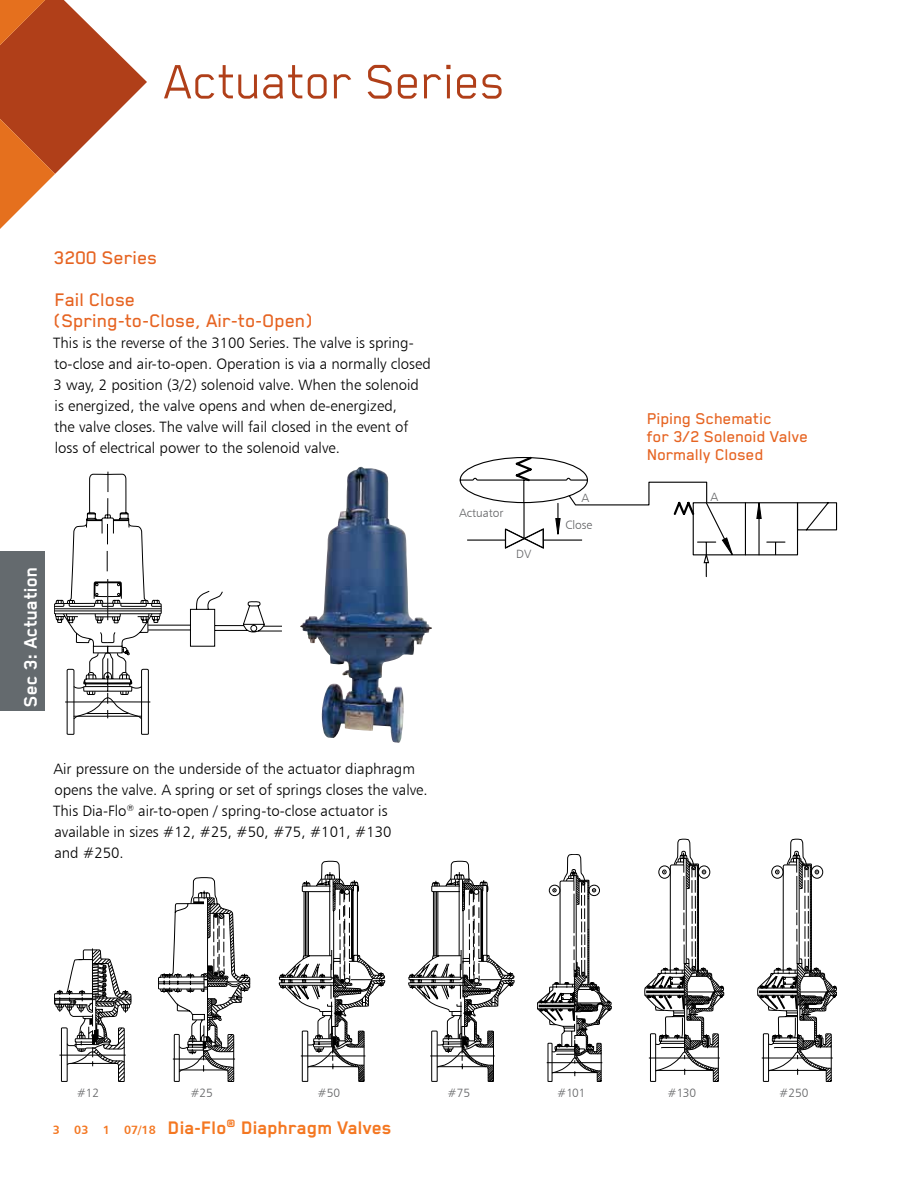
<style>
.page{position:relative;width:918px;height:1188px;background:#fff}
.page>*{position:absolute;margin:0;border:0;box-sizing:border-box;transform-origin:0 0}
.t1{font:55.5px "Blender Pro";letter-spacing:-.01em;color:#b03f19}
.t2{font:500 21px/42px "Blender Pro";color:#e66422}
.t3{font:700 21px "Blender Pro";color:#f47721}
.t4{font:700 21px "Blender Pro";color:#fff}
.t5{font:500 18px/18px "Blender Pro";color:#e66422}
.t6{font:15px/21px "Humanist 777 BT Light B";color:#000}
.t7{font:12px "Humanist 777 BT Light B";color:#636466}
.s1{font-family:"Humanist 777 BT Bold B";font-weight:400;font-size:12px}
</style>
<div class="page">
<svg style="left:0;top:0;width:147px;height:229px"></svg>
<svg style="left:459px;top:456px;width:379px;height:121px"></svg>
<svg style="left:537px;top:854px;width:75px;height:228px"></svg>
<svg style="left:54px;top:948px;width:77px;height:134px"></svg>
<svg style="left:644px;top:839px;width:80px;height:243px"></svg>
<svg style="left:158px;top:877px;width:92px;height:205px"></svg>
<svg style="left:757px;top:839px;width:80px;height:243px"></svg>
<svg style="left:279px;top:861px;width:106px;height:221px"></svg>
<svg style="left:408px;top:861px;width:107px;height:221px"></svg>
<svg style="left:54px;top:472px;width:228px;height:263px"></svg>
<img style="left:300px;top:467px;width:122px;height:276px">
<div style="left:0;top:551px;width:44px;height:160px;background:#646a6e"></div>
<h1 class="t1" style="left:164px;top:52px;width:344px">Actuator Series</h1>
<h2 class="t2" style="left:54px;top:236px;width:105px">3200 Series<br>Fail Close</h2>
<h2 class="t2" style="left:55px;top:299px;width:260px">(Spring-to-Close, Air-to-Open)</h2>
<p class="t6" style="left:53px;top:332px;width:379px">This is the reverse of the 3100 Series. The valve is spring&shy;to-close and air-to-open. Operation is via a normally closed 3 way, 2 position (3/2) solenoid valve. When the solenoid is energized, the valve opens and when de-energized,<br>the valve closes. The valve will fail closed in the event of loss of electrical power to the solenoid valve.</p>
<h2 class="t4" style="left:19px;top:707px;width:141px;rotate:-90deg">Sec 3: Actuation</h2>
<p class="t6" style="left:53px;top:758px;width:376px">Air pressure on the underside of the actuator diaphragm opens the valve. A spring or set of springs closes the valve.<br>This Dia-Flo<sup>®</sup> air-to-open / spring-to-close actuator is available in sizes #12, #25, #50, #75, #101, #130<br>and #250.</p>
<p class="t7" style="left:459px;top:505px;width:46px">Actuator</p>
<p class="t7" style="left:516px;top:547px;width:17px">DV</p>
<p class="t5" style="left:647px;top:409px;width:163px">Piping Schematic<br>for 3/2 Solenoid Valve<br>Normally Closed</p>
<p class="t7" style="left:582px;top:491px;width:9px">A</p>
<p class="t7" style="left:711px;top:489px;width:9px">A</p>
<p class="t7" style="left:565px;top:517px;width:28px">Close</p>
<p class="t7" style="left:77px;top:1085px;width:24px">#12</p>
<p class="t7" style="left:190px;top:1085px;width:24px">#25</p>
<p class="t7" style="left:318px;top:1085px;width:24px">#50</p>
<p class="t7" style="left:448px;top:1085px;width:24px">#75</p>
<p class="t7" style="left:557px;top:1085px;width:30px">#101</p>
<p class="t7" style="left:667px;top:1085px;width:30px">#130</p>
<p class="t7" style="left:779px;top:1085px;width:31px">#250</p>
<h2 class="t3" style="left:53px;top:1116px;width:341px"><span class="s1">3 03 1 07/18</span> Dia-Flo<sup>®</sup> Diaphragm Valves</h2>
</div>
